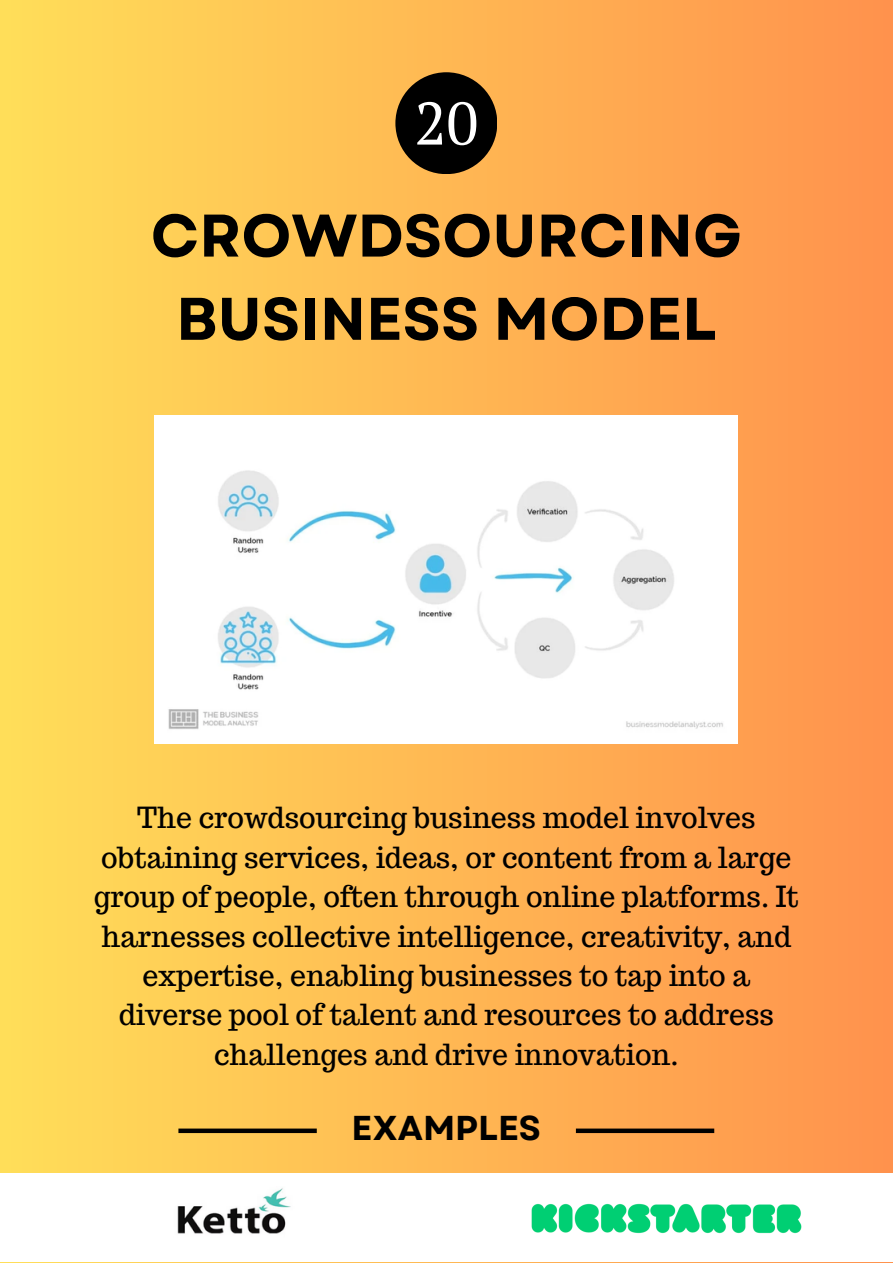
<style>
.page{position:relative;width:893px;height:1264px;background:#fff}
.page>*{position:absolute;margin:0;border:0;box-sizing:border-box;transform-origin:0 0}
.t1{font:700 60px "Garet";color:#000}
.t2{font:60px "PT Serif";color:#fff}
.t3{font:700 34.5px "Garet";color:#000}
.t4{font:28.5px/39.3px "Trocchi";color:#000;text-align:center}
</style>
<div class="page">
<div style="left:0;top:0;width:892px;height:1262px;background:linear-gradient(to right,#ffde59,#ff924d)"></div>
<div style="left:395px;top:72px;width:102px;height:102px;background:#000;border-radius:50%"></div>
<div style="left:0;top:1173px;width:892px;height:88px;background:#fff"></div>
<div style="left:178px;top:1128px;width:139px;height:5px;background:#000"></div>
<div style="left:576px;top:1128px;width:138px;height:5px;background:#000"></div>
<img style="left:155px;top:415px;width:582px;height:328px">
<img style="left:531px;top:1203px;width:271px;height:31px">
<img style="left:177px;top:1188px;width:114px;height:46px">
<p class="t2" style="left:414px;top:82px;width:65px">20</p>
<p class="t1" style="left:151px;top:192px;width:592px">CROWDSOURCING</p>
<p class="t1" style="left:176px;top:275px;width:542px">BUSINESS MODEL</p>
<p class="t4" style="left:94px;top:798px;width:706px">The crowdsourcing business model involves obtaining services, ideas, or content from a large group of people, often through online platforms. It harnesses collective intelligence, creativity, and expertise, enabling businesses to tap into a diverse pool of talent and resources to address challenges and drive innovation.</p>
<p class="t3" style="left:351px;top:1103px;width:191px">EXAMPLES</p>
</div>
